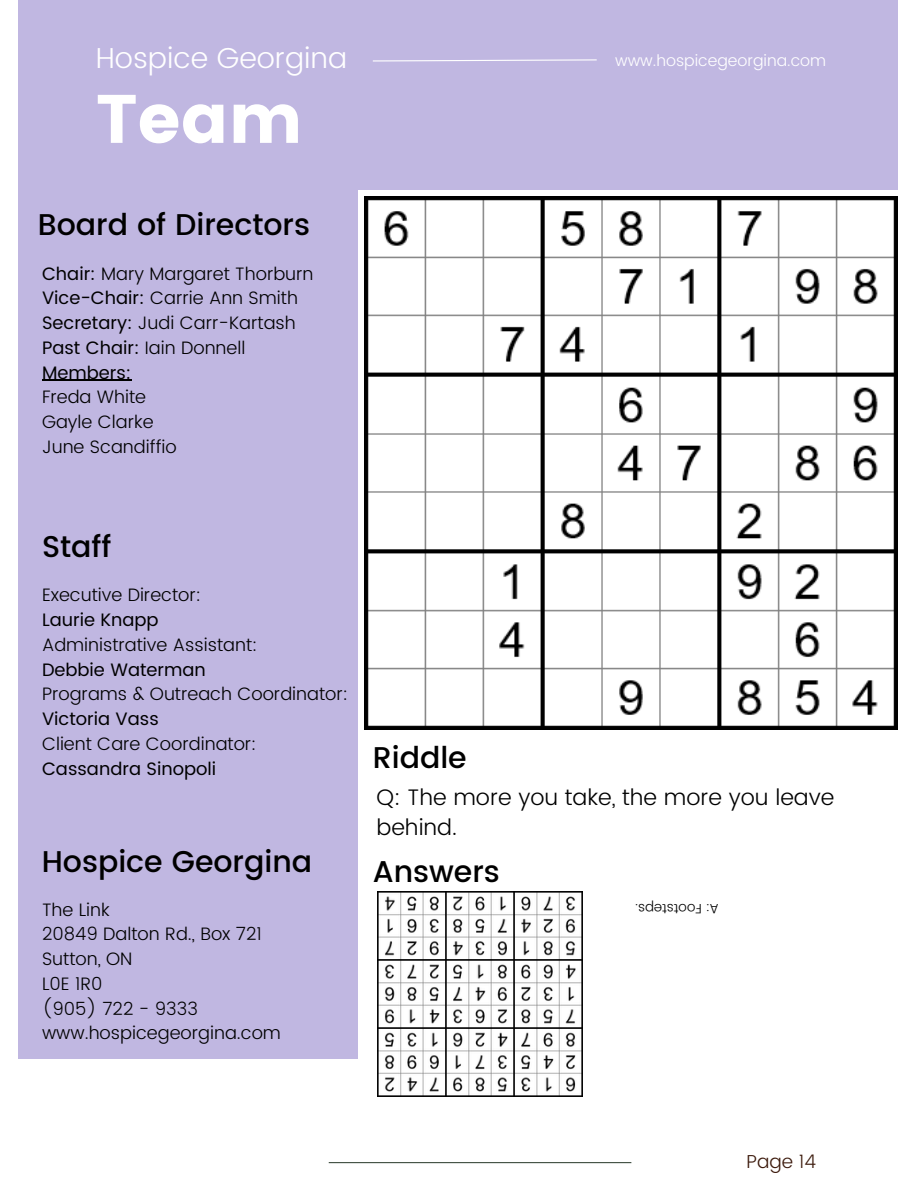
<style>
.page{position:relative;width:918px;height:1188px;background:#fff}
.page>*{position:absolute;margin:0;border:0;box-sizing:border-box;transform-origin:0 0}
.t1{font:68.4px "Poppins";color:#fff}
.t2{font:500 30px "Poppins";color:#000}
.t3{font:300 28.8px "Poppins";color:#fff}
.t4{font:300 22.5px/30.3px "Poppins";color:#000}
.t5{font:300 18.75px "Poppins";color:#3c1a0c}
.t6{font:300 18px "Poppins";color:#000}
.t7{font:18px "Poppins";color:#000}
.t8{font:300 15.9px "Poppins";color:#fff}
.t9{font:300 13.5px "Poppins";color:#000}
.s1{font-weight:400}
</style>
<div class="page">
<div style="left:18px;top:0;width:880px;height:190px;background:#c0b7e1"></div>
<svg style="left:373px;top:59px;width:224px;height:3px"></svg>
<hr style="left:329px;top:1162px;width:302px;height:1px;background:#3e4e40">
<div style="left:18px;top:190px;width:340px;height:869px;background:#c0b7e1"></div>
<hr style="left:42px;top:380px;width:89px;height:1px;background:#000">
<img style="left:365px;top:197px;width:532px;height:532px">
<img style="left:378px;top:891px;width:205px;height:205px">
<p class="t3" style="left:96px;top:42px;width:253px">Hospice Georgina</p>
<p class="t1" style="left:96px;top:79px;width:208px">Team</p>
<p class="t2" style="left:38px;top:207px;width:274px">Board of Directors</p>
<p class="t6" style="left:42px;top:263px;width:273px"><span class="s1">Chair:</span> Mary Margaret Thorburn</p>
<p class="t6" style="left:42px;top:288px;width:258px"><span class="s1">Vice-Chair:</span> Carrie Ann Smith</p>
<p class="t6" style="left:42px;top:312px;width:255px"><span class="s1">Secretary:</span> Judi Carr-Kartash</p>
<p class="t6" style="left:42px;top:337px;width:205px"><span class="s1">Past Chair:</span> Iain Donnell</p>
<p class="t7" style="left:42px;top:362px;width:91px">Members:</p>
<p class="t6" style="left:42px;top:387px;width:106px">Freda White</p>
<p class="t6" style="left:42px;top:411px;width:113px">Gayle Clarke</p>
<p class="t6" style="left:42px;top:436px;width:136px">June Scandiffio</p>
<p class="t8" style="left:615px;top:51px;width:213px">www.hospicegeorgina.com</p>
<p class="t2" style="left:42px;top:529px;width:71px">Staff</p>
<p class="t6" style="left:42px;top:585px;width:161px">Executive Director:</p>
<p class="t7" style="left:42px;top:609px;width:118px">Laurie Knapp</p>
<p class="t6" style="left:42px;top:634px;width:217px">Administrative Assistant:</p>
<p class="t7" style="left:42px;top:659px;width:165px">Debbie Waterman</p>
<p class="t6" style="left:42px;top:684px;width:308px">Programs &amp; Outreach Coordinator:</p>
<p class="t7" style="left:42px;top:708px;width:118px">Victoria Vass</p>
<p class="t6" style="left:42px;top:733px;width:216px">Client Care Coordinator:</p>
<p class="t7" style="left:42px;top:758px;width:176px">Cassandra Sinopoli</p>
<p class="t2" style="left:42px;top:844px;width:272px">Hospice Georgina</p>
<p class="t6" style="left:42px;top:899px;width:69px">The Link</p>
<p class="t6" style="left:42px;top:924px;width:221px">20849 Dalton Rd., Box 721</p>
<p class="t6" style="left:42px;top:949px;width:92px">Sutton, ON</p>
<p class="t6" style="left:42px;top:973px;width:62px">L0E 1R0</p>
<p class="t6" style="left:42px;top:998px;width:157px">(905) 722 - 9333</p>
<p class="t6" style="left:42px;top:1023px;width:241px">www.hospicegeorgina.com</p>
<p class="t2" style="left:373px;top:740px;width:95px">Riddle</p>
<p class="t4" style="left:377px;top:782px;width:460px">Q: The more you take, the more you leave behind.</p>
<p class="t2" style="left:373px;top:854px;width:129px">Answers</p>
<p class="t9" style="left:719px;top:917px;width:85px;rotate:-180deg">A oF: o etst p . s</p>
<p class="t5" style="left:747px;top:1150px;width:71px">Page 14</p>
</div>
